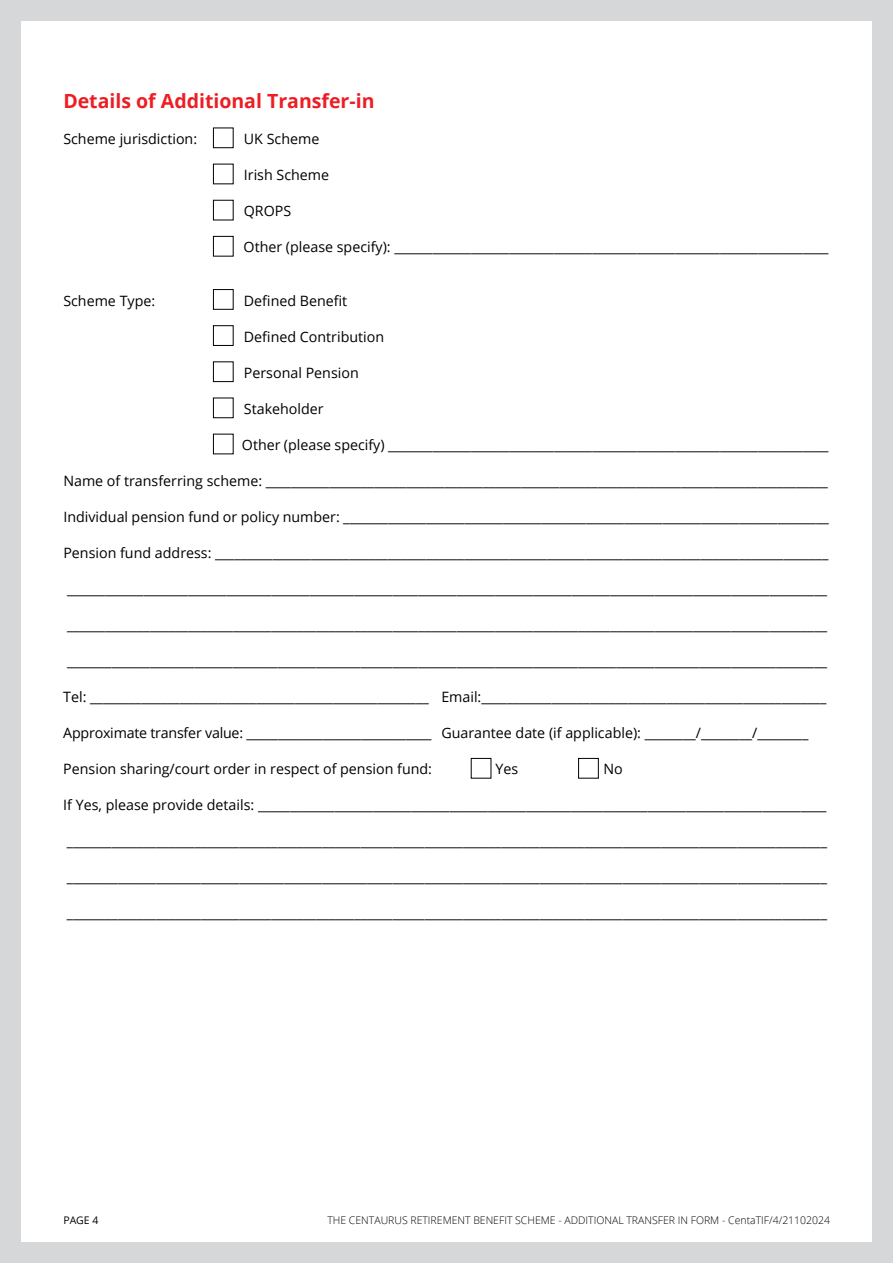
<style>
.page{position:relative;width:893px;height:1263px;background:#d5d7d8}
.page>*{position:absolute;margin:0;border:0;box-sizing:border-box;transform-origin:0 0}
.t1{font:700 19.5px "Open Sans";color:#ed1d24}
.t2{font:14.25px "Open Sans";color:#000}
.t3{font:300 10.5px "Open Sans";color:#000}
.t4{font:10.5px "Open Sans";color:#000}
</style>
<div class="page">
<div style="left:21px;top:21px;width:851px;height:1221px;background:#fff"></div>
<div style="left:213px;top:128px;width:21px;height:20px;border:1px solid #000"></div>
<div style="left:213px;top:289px;width:21px;height:21px;border:1px solid #000"></div>
<div style="left:213px;top:325px;width:21px;height:21px;border:1px solid #000"></div>
<div style="left:213px;top:361px;width:21px;height:21px;border:1px solid #000"></div>
<div style="left:471px;top:758px;width:20px;height:20px;border:1px solid #000"></div>
<div style="left:578px;top:758px;width:21px;height:20px;border:1px solid #000"></div>
<div style="left:213px;top:236px;width:21px;height:20px;border:1px solid #000"></div>
<h1 class="t1" style="left:63px;top:87px;width:313px">Details of Additional Transfer-in</h1>
<p class="t2" style="left:63px;top:129px;width:135px">Scheme jurisdiction:</p>
<p class="t2" style="left:244px;top:129px;width:77px">UK Scheme</p>
<p class="t2" style="left:244px;top:165px;width:87px">Irish Scheme</p>
<p class="t2" style="left:244px;top:201px;width:49px">QROPS</p>
<p class="t2" style="left:244px;top:237px;width:586px">Other (please specify): ____________________________________________________________________</p>
<p class="t2" style="left:63px;top:291px;width:93px">Scheme Type:</p>
<p class="t2" style="left:244px;top:291px;width:105px">Defined Benefit</p>
<p class="t2" style="left:244px;top:327px;width:142px">Defined Contribution</p>
<p class="t2" style="left:244px;top:363px;width:116px">Personal Pension</p>
<p class="t2" style="left:244px;top:399px;width:81px">Stakeholder</p>
<p class="t2" style="left:242px;top:435px;width:588px">Other (please specify) _____________________________________________________________________</p>
<p class="t2" style="left:63px;top:471px;width:766px">Name of transferring scheme: ________________________________________________________________________________________</p>
<p class="t2" style="left:63px;top:507px;width:767px">Individual pension fund or policy number: ____________________________________________________________________________</p>
<p class="t2" style="left:63px;top:543px;width:766px">Pension fund address: ________________________________________________________________________________________________</p>
<p class="t2" style="left:67px;top:579px;width:762px">_______________________________________________________________________________________________________________________</p>
<p class="t2" style="left:67px;top:615px;width:762px">_______________________________________________________________________________________________________________________</p>
<p class="t2" style="left:67px;top:651px;width:762px">_______________________________________________________________________________________________________________________</p>
<p class="t2" style="left:63px;top:687px;width:765px">Tel: _____________________________________________________ Email:______________________________________________________</p>
<p class="t2" style="left:63px;top:723px;width:747px">Approximate transfer value: _____________________________ Guarantee date (if applicable): ________/________/________</p>
<p class="t2" style="left:63px;top:759px;width:370px">Pension sharing/court order in respect of pension fund:</p>
<p class="t2" style="left:495px;top:759px;width:24px">Yes</p>
<p class="t2" style="left:603px;top:759px;width:21px">No</p>
<p class="t2" style="left:63px;top:795px;width:765px">If Yes, please provide details: _________________________________________________________________________________________</p>
<p class="t2" style="left:67px;top:831px;width:762px">_______________________________________________________________________________________________________________________</p>
<p class="t2" style="left:67px;top:867px;width:762px">_______________________________________________________________________________________________________________________</p>
<p class="t2" style="left:67px;top:903px;width:762px">_______________________________________________________________________________________________________________________</p>
<p class="t4" style="left:63px;top:1213px;width:37px">PAGE 4</p>
<p class="t3" style="left:327px;top:1213px;width:504px">THE CENTAURUS RETIREMENT BENEFIT SCHEME - ADDITIONAL TRANSFER IN FORM - CentaTIF/4/21102024</p>
</div>
